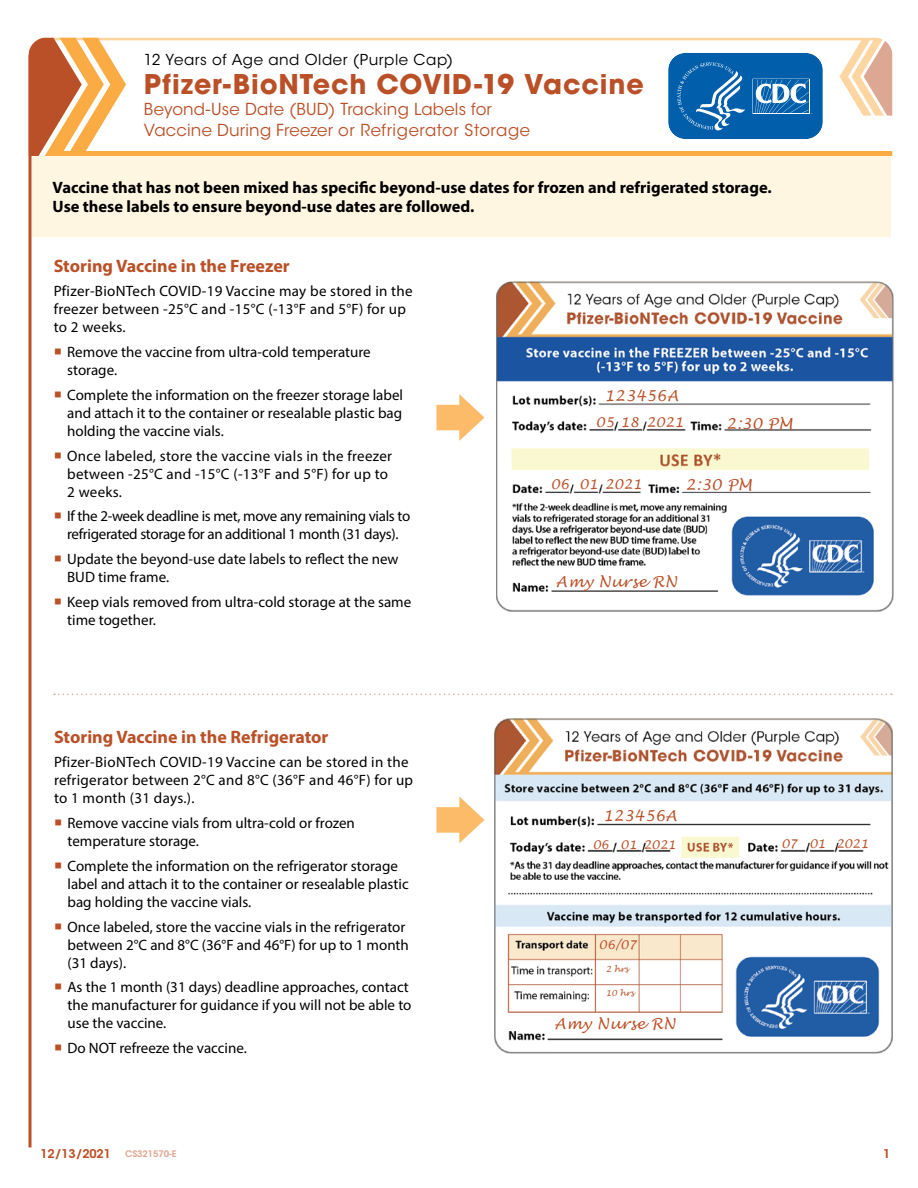
<style>
.page{position:relative;width:918px;height:1188px;background:#fff}
.page>*{position:absolute;margin:0;border:0;box-sizing:border-box;transform-origin:0 0}
.t1{font:700 27px "ITC Avant Garde Pro";letter-spacing:.03em;color:#ba5027}
.t2{font:700 18px "Myriad Pro";color:#ba5027}
.Box_P{font:700 16.5px/19.8px "Myriad Pro";color:#000}
.t3{font:16.5px/21px "ITC Avant Garde Std";letter-spacing:.015em;color:#ba5027}
.t4{font:15px/18px "Myriad Pro";color:#000}
.t5{font:15px/18px "Myriad Pro";letter-spacing:.02em;color:#000}
.t6{font:15px/18px "Myriad Pro";letter-spacing:-.02em;color:#000}
.t7{font:italic 15px "Lucida Handwriting";letter-spacing:.02em;color:#ba5027}
.t8{font:15px "ITC Avant Garde Std";letter-spacing:.035em;color:#000}
.t9{font:italic 13.5px "Lucida Handwriting";letter-spacing:.02em;color:#ba5027}
.t10{font:italic 12px "Lucida Handwriting";color:#ba5027}
.t11{font:600 12px "ITC Avant Garde Std";letter-spacing:-.01em;color:#bb5026}
.t12{font:600 9px "ITC Avant Garde Std";letter-spacing:-.01em;color:#bb5026}
.t13{font:italic 8.25px "Lucida Handwriting";color:#ba5027}
</style>
<div class="page">
<svg style="left:28px;top:38px;width:17px;height:118px;background:#bf5e39"></svg>
<svg style="left:45px;top:38px;width:847px;height:118px"></svg>
<hr style="left:29px;top:55px;width:3px;height:1093px;background:#bb5026">
<div style="left:32px;top:156px;width:859px;height:81px;background:#fff6e1"></div>
<img style="left:497px;top:281px;width:397px;height:331px">
<img style="left:495px;top:718px;width:398px;height:336px">
<div style="left:436px;top:405px;width:33px;height:25px;background:#fbbb69"></div>
<svg style="left:459px;top:394px;width:25px;height:47px"></svg>
<div style="left:436px;top:807px;width:33px;height:26px;background:#fbbb69"></div>
<svg style="left:459px;top:797px;width:25px;height:46px"></svg>
<svg style="left:54px;top:694px;width:838px;height:1px"></svg>
<svg style="left:667px;top:51px;width:157px;height:90px;background:#2d7ab9"></svg>
<h1 class="t8" style="left:144px;top:51px;width:311px">12 Years of Age and Older (Purple Cap)</h1>
<h1 class="t1" style="left:144px;top:67px;width:501px">Pfizer-BioNTech COVID-19 Vaccine</h1>
<h1 class="t3" style="left:144px;top:99px;width:388px">Beyond-Use Date (BUD) Tracking Labels for<br>Vaccine During Freezer or Refrigerator Storage</h1>
<p class="Box_P" style="left:53px;top:177px;width:721px">Vaccine that has not been mixed has specific beyond-use dates for frozen and refrigerated storage.<br>Use these labels to ensure beyond-use dates are followed.</p>
<h2 class="t2" style="left:54px;top:254px;width:238px">Storing Vaccine in the Freezer</h2>
<p class="t5" style="left:54px;top:282px;width:360px">Pfizer-BioNTech COVID-19 Vaccine may be stored in the freezer between -25°C and -15°C (-13°F and 5°F) for up to 2 weeks.</p>
<p class="t4" style="left:67px;top:343px;width:305px">Remove the vaccine from ultra-cold temperature storage.</p>
<p class="t4" style="left:67px;top:386px;width:337px;text-align:justify">Complete the information on the freezer storage label and attach it to the container or resealable plastic bag holding the vaccine vials.</p>
<p class="t5" style="left:67px;top:446px;width:327px">Once labeled, store the vaccine vials in the freezer between -25°C and -15°C (-13°F and 5°F) for up to<br>2 weeks.</p>
<p class="t6" style="left:67px;top:507px;width:345px">If the 2-week deadline is met, move any remaining vials to refrigerated storage for an additional 1 month (31 days).</p>
<p class="t4" style="left:67px;top:550px;width:333px">Update the beyond-use date labels to reflect the new<br>BUD time frame.</p>
<p class="t4" style="left:67px;top:593px;width:346px">Keep vials removed from ultra-cold storage at the same time together.</p>
<h2 class="t2" style="left:54px;top:725px;width:276px">Storing Vaccine in the Refrigerator</h2>
<p class="t5" style="left:54px;top:753px;width:361px">Pfizer-BioNTech COVID-19 Vaccine can be stored in the refrigerator between 2°C and 8°C (36°F and 46°F) for up to 1 month (31 days.).</p>
<p class="t4" style="left:68px;top:814px;width:289px">Remove vaccine vials from ultra-cold or frozen temperature storage.</p>
<p class="t4" style="left:68px;top:856px;width:343px">Complete the information on the refrigerator storage label and attach it to the container or resealable plastic bag holding the vaccine vials.</p>
<p class="t4" style="left:68px;top:917px;width:343px">Once labeled, store the vaccine vials in the refrigerator between 2°C and 8°C (36°F and 46°F) for up to 1 month (31 days).</p>
<p class="t4" style="left:68px;top:978px;width:345px">As the 1 month (31 days) deadline approaches, contact the manufacturer for guidance if you will not be able to use the vaccine.</p>
<p class="t4" style="left:68px;top:1039px;width:181px">Do NOT refreeze the vaccine.</p>
<p class="t7" style="left:604px;top:387px;width:75px">123456A</p>
<p class="t9" style="left:596px;top:414px;width:89px">05 18 2021</p>
<p class="t7" style="left:726px;top:414px;width:68px">2:30 PM</p>
<p class="t9" style="left:551px;top:476px;width:93px">06 01 2021</p>
<p class="t7" style="left:686px;top:476px;width:68px">2:30 PM</p>
<p class="t7" style="left:556px;top:573px;width:123px">Amy Nurse RN</p>
<p class="t7" style="left:603px;top:807px;width:75px">123456A</p>
<p class="t10" style="left:593px;top:837px;width:85px">06 01 2021</p>
<p class="t10" style="left:599px;top:937px;width:39px">06/07</p>
<p class="t13" style="left:606px;top:964px;width:24px">2 hrs</p>
<p class="t13" style="left:606px;top:988px;width:30px">10 hrs</p>
<p class="t7" style="left:554px;top:1015px;width:123px">Amy Nurse RN</p>
<p class="t10" style="left:782px;top:836px;width:88px">07 01 2021</p>
<p class="t11" style="left:40px;top:1146px;width:72px">12/13/2021</p>
<p class="t12" style="left:125px;top:1148px;width:53px">CS321570-E</p>
<p class="t11" style="left:883px;top:1146px;width:9px">1</p>
</div>
